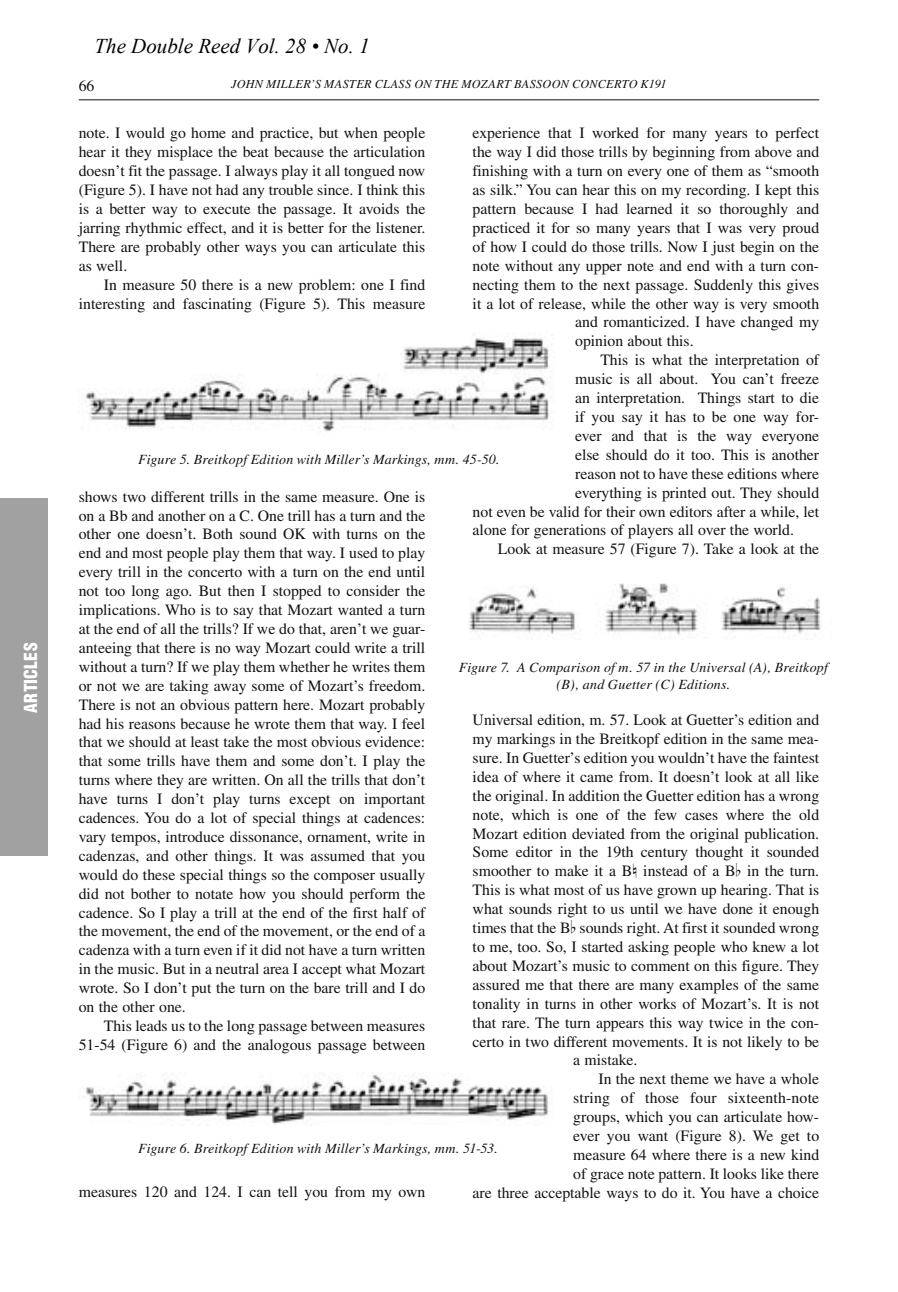
<style>
.page{position:relative;width:898px;height:1292px;background:#fff}
.page>*{position:absolute;margin:0;border:0;box-sizing:border-box;transform-origin:0 0}
.t1{font:italic 21px "Times New Roman";color:#000}
.t2{font:900 condensed 17.5px "Helvetica";letter-spacing:.015em;color:#fff}
.t3{font:15.75px/18.9px "Times";color:#121212;text-align:justify}
.t4{font:italic 14px/16.8px "Times";letter-spacing:.01em;color:#121212;text-align:center}
.t5{font:italic 12.25px "Times";letter-spacing:.02em;color:#121212}
.s1{font-family:"Shpfltnat"}
</style>
<div class="page">
<hr style="left:79px;top:99px;width:740px;height:1px;background:#121212">
<div style="left:0;top:499px;width:47px;height:357px;background:#a1a1a1"></div>
<img style="left:85px;top:338px;width:466px;height:93px">
<img style="left:83px;top:1072px;width:469px;height:52px">
<img style="left:469px;top:583px;width:352px;height:52px">
<p class="t2" style="left:24px;top:712px;width:71px;rotate:-90deg">ARTICLES</p>
<h1 class="t1" style="left:94px;top:33px;width:277px">The Double Reed Vol. 28 • No. 1</h1>
<p class="t3" style="left:79px;top:78px;width:17px">66</p>
<p class="t5" style="left:231px;top:80px;width:437px">JOHN MILLER’S MASTER CLASS ON THE MOZART BASSOON CONCERTO K191</p>
<p class="t3" style="left:79px;top:125px;width:348px">note. I would go home and practice, but when people hear it they misplace the beat because the articulation doesn’t fit the passage. I always play it all tongued now (Figure 5). I have not had any trouble since. I think this is a better way to execute the passage. It avoids the jarring rhythmic effect, and it is better for the listener.<br>There are probably other ways you can articulate this as well.</p>
<p class="t3" style="left:79px;top:276px;width:348px;text-align:right">In measure 50 there is a new problem: one I find interesting and fascinating (Figure 5). This measure</p>
<p class="t3" style="left:472px;top:125px;width:348px">experience that I worked for many years to perfect</p>
<p class="t3" style="left:472px;top:144px;width:348px">the way I did those trills by beginning from above and</p>
<p class="t3" style="left:472px;top:163px;width:348px">finishing with a turn on every one of them as “smooth</p>
<p class="t3" style="left:472px;top:182px;width:348px">as silk.” You can hear this on my recording. I kept this</p>
<p class="t3" style="left:472px;top:201px;width:348px">pattern because I had learned it so thoroughly and</p>
<p class="t3" style="left:472px;top:220px;width:348px">practiced it for so many years that I was very proud</p>
<p class="t3" style="left:472px;top:238px;width:348px">of how I could do those trills. Now I just begin on the</p>
<p class="t3" style="left:472px;top:257px;width:348px">note without any upper note and end with a turn con-</p>
<p class="t3" style="left:472px;top:276px;width:348px">necting them to the next passage. Suddenly this gives</p>
<p class="t3" style="left:472px;top:295px;width:348px">it a lot of release, while the other way is very smooth</p>
<p class="t3" style="left:575px;top:314px;width:246px">and romanticized. I have changed my</p>
<p class="t3" style="left:575px;top:333px;width:120px">opinion about this.</p>
<p class="t3" style="left:600px;top:352px;width:220px">This is what the interpretation of</p>
<p class="t3" style="left:575px;top:371px;width:246px">music is all about. You can’t freeze</p>
<p class="t3" style="left:575px;top:390px;width:246px">an interpretation. Things start to die</p>
<p class="t3" style="left:575px;top:409px;width:246px">if you say it has to be one way for-</p>
<p class="t3" style="left:575px;top:427px;width:246px">ever and that is the way everyone</p>
<p class="t3" style="left:575px;top:446px;width:246px">else should do it too. This is another</p>
<p class="t3" style="left:575px;top:465px;width:246px">reason not to have these editions where</p>
<p class="t3" style="left:575px;top:484px;width:246px">everything is printed out. They should</p>
<p class="t3" style="left:473px;top:503px;width:348px">not even be valid for their own editors after a while, let</p>
<p class="t3" style="left:473px;top:522px;width:323px">alone for generations of players all over the world.</p>
<p class="t3" style="left:498px;top:541px;width:323px">Look at measure 57 (Figure 7). Take a look at the</p>
<p class="t4" style="left:138px;top:452px;width:363px">Figure 5. Breitkopf Edition with Miller’s Markings, mm. 45-50.</p>
<p class="t3" style="left:79px;top:488px;width:348px">shows two different trills in the same measure. One is on a Bb and another on a C. One trill has a turn and the other one doesn’t. Both sound OK with turns on the end and most people play them that way. I used to play every trill in the concerto with a turn on the end until not too long ago. But then I stopped to consider the implications. Who is to say that Mozart wanted a turn at the end of all the trills? If we do that, aren’t we guar&shy;anteeing that there is no way Mozart could write a trill without a turn? If we play them whether he writes them or not we are taking away some of Mozart’s freedom.<br>There is not an obvious pattern here. Mozart probably had his reasons because he wrote them that way. I feel that we should at least take the most obvious evidence: that some trills have them and some don’t. I play the turns where they are written. On all the trills that don’t have turns I don’t play turns except on important cadences. You do a lot of special things at cadences: vary tempos, introduce dissonance, ornament, write in cadenzas, and other things. It was assumed that you would do these special things so the composer usually did not bother to notate how you should perform the cadence. So I play a trill at the end of the first half of the movement, the end of the movement, or the end of a cadenza with a turn even if it did not have a turn written in the music. But in a neutral area I accept what Mozart wrote. So I don’t put the turn on the bare trill and I do on the other one.</p>
<p class="t3" style="left:79px;top:1017px;width:348px;text-align:right">This leads us to the long passage between measures<br>51-54 (Figure 6) and the analogous passage between</p>
<p class="t4" style="left:459px;top:660px;width:371px">Figure 7. A Comparison of m. 57 in the Universal (A), Breitkopf (B), and Guetter (C) Editions.</p>
<p class="t3" style="left:473px;top:712px;width:348px">Universal edition, m. 57. Look at Guetter’s edition and</p>
<p class="t3" style="left:473px;top:730px;width:348px">my markings in the Breitkopf edition in the same mea-</p>
<p class="t3" style="left:473px;top:749px;width:348px">sure. In Guetter’s edition you wouldn’t have the faintest</p>
<p class="t3" style="left:473px;top:768px;width:348px">idea of where it came from. It doesn’t look at all like</p>
<p class="t3" style="left:473px;top:787px;width:348px">the original. In addition the Guetter edition has a wrong</p>
<p class="t3" style="left:473px;top:806px;width:348px">note, which is one of the few cases where the old</p>
<p class="t3" style="left:473px;top:825px;width:348px">Mozart edition deviated from the original publication.</p>
<p class="t3" style="left:473px;top:844px;width:348px">Some editor in the 19th century thought it sounded</p>
<p class="t3" style="left:473px;top:863px;width:348px">smoother to make it a B<span class="s1">n</span> instead of a B<span class="s1">f</span> in the turn.</p>
<p class="t3" style="left:473px;top:882px;width:348px">This is what most of us have grown up hearing. That is</p>
<p class="t3" style="left:473px;top:901px;width:348px">what sounds right to us until we have done it enough</p>
<p class="t3" style="left:473px;top:919px;width:348px">times that the B<span class="s1">f</span> sounds right. At first it sounded wrong</p>
<p class="t3" style="left:473px;top:938px;width:348px">to me, too. So, I started asking people who knew a lot</p>
<p class="t3" style="left:473px;top:957px;width:348px">about Mozart’s music to comment on this figure. They</p>
<p class="t3" style="left:473px;top:976px;width:348px">assured me that there are many examples of the same</p>
<p class="t3" style="left:473px;top:995px;width:348px">tonality in turns in other works of Mozart’s. It is not</p>
<p class="t3" style="left:473px;top:1014px;width:348px">that rare. The turn appears this way twice in the con-</p>
<p class="t3" style="left:473px;top:1033px;width:348px">certo in two different movements. It is not likely to be</p>
<p class="t3" style="left:573px;top:1052px;width:66px">a mistake.</p>
<p class="t3" style="left:598px;top:1071px;width:222px">In the next theme we have a whole</p>
<p class="t3" style="left:573px;top:1090px;width:247px">string of those four sixteenth-note</p>
<p class="t3" style="left:573px;top:1108px;width:247px">groups, which you can articulate how-</p>
<p class="t3" style="left:573px;top:1127px;width:247px">ever you want (Figure 8). We get to</p>
<p class="t3" style="left:573px;top:1146px;width:247px">measure 64 where there is a new kind</p>
<p class="t3" style="left:573px;top:1165px;width:247px">of grace note pattern. It looks like there</p>
<p class="t3" style="left:473px;top:1184px;width:348px">are three acceptable ways to do it. You have a choice</p>
<p class="t4" style="left:138px;top:1140px;width:361px">Figure 6. Breitkopf Edition with Miller’s Markings, mm. 51-53.</p>
<p class="t3" style="left:79px;top:1183px;width:348px">measures 120 and 124. I can tell you from my own</p>
</div>
